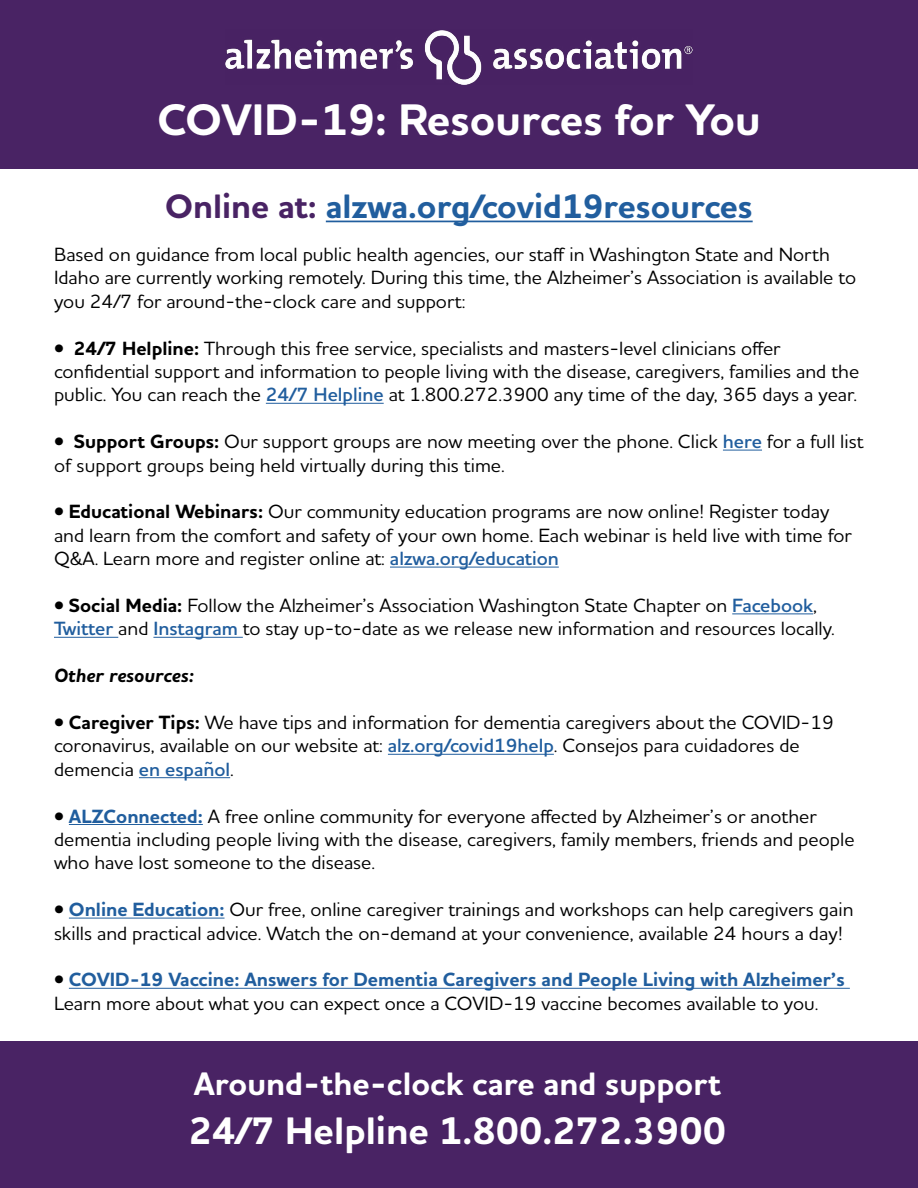
<style>
.page{position:relative;width:918px;height:1188px;background:#fff}
.page>*{position:absolute;margin:0;border:0;box-sizing:border-box;transform-origin:0 0}
.t1{font:700 45px "Houschka Alt Pro";color:#fff}
.t2{font:700 39px "Houschka Alt Pro";color:#fff}
.t3{font:700 34.5px "Houschka Alt Pro";color:#215e9e}
.t4{font:700 33px "Houschka Alt Pro";color:#fff}
.t5{font:500 19.5px/23.4px "Houschka Alt Pro";color:#000}
.t6{font:700 19.5px/23.4px "Houschka Alt Pro";color:#215e9e}
.t7{font:italic 700 19.5px "Houschka Alt Pro";color:#000}
.s1{color:#492364}
.s2{font-weight:700}
.s3{font-weight:600;color:#215e9e}
.s4{font-weight:700;color:#215e9e}
.s5{font-weight:500;color:#000}
</style>
<div class="page">
<div style="left:0;top:0;width:918px;height:168px;background:#492364"></div>
<hr style="left:266px;top:403px;width:118px;height:1px;background:#215e9e">
<hr style="left:723px;top:450px;width:39px;height:1px;background:#215e9e">
<hr style="left:390px;top:567px;width:169px;height:1px;background:#215e9e">
<hr style="left:732px;top:613px;width:81px;height:1px;background:#215e9e">
<hr style="left:54px;top:637px;width:64px;height:1px;background:#215e9e">
<hr style="left:153px;top:637px;width:90px;height:1px;background:#215e9e">
<hr style="left:388px;top:754px;width:166px;height:1px;background:#215e9e">
<hr style="left:139px;top:777px;width:91px;height:1px;background:#215e9e">
<hr style="left:69px;top:824px;width:134px;height:1px;background:#215e9e">
<hr style="left:69px;top:918px;width:156px;height:1px;background:#215e9e">
<hr style="left:69px;top:988px;width:781px;height:1px;background:#215e9e">
<hr style="left:326px;top:221px;width:427px;height:1px;background:#215e9e">
<div style="left:0;top:1041px;width:918px;height:147px;background:#492364"></div>
<img style="left:225px;top:30px;width:468px;height:54px">
<h1 class="t1" style="left:157px;top:91px;width:605px">COVID-19: Resources for You</h1>
<h3 class="t3" style="left:165px;top:184px;width:589px"><span class="s1">Online at:</span> alzwa.org/covid19resources</h3>
<p class="t5" style="left:54px;top:242px;width:804px">Based on guidance from local public health agencies, our staff in Washington State and North<br>Idaho are currently working remotely. During this time, the Alzheimer’s Association is available to you 24/7 for around-the-clock care and support:</p>
<p class="t5" style="left:54px;top:336px;width:807px">• <span class="s2">24/7 Helpline:</span> Through this free service, specialists and masters-level clinicians offer confidential support and information to people living with the disease, caregivers, families and the public. You can reach the <span class="s3">24/7 Helpline</span> at 1.800.272.3900 any time of the day, 365 days a year.</p>
<p class="t5" style="left:54px;top:429px;width:811px">• <span class="s2">Support Groups:</span> Our support groups are now meeting over the phone. Click <span class="s3">here</span> for a full list of support groups being held virtually during this time.</p>
<p class="t5" style="left:54px;top:499px;width:799px">• <span class="s2">Educational Webinars:</span> Our community education programs are now online! Register today and learn from the comfort and safety of your own home. Each webinar is held live with time for<br>Q&amp;A. Learn more and register online at: <span class="s3">alzwa.org/education</span></p>
<p class="t5" style="left:54px;top:593px;width:782px">• <span class="s2">Social Media:</span> Follow the Alzheimer’s Association Washington State Chapter on <span class="s3">Facebook</span>,<br><span class="s3">Twitter</span> and <span class="s3">Instagram</span> to stay up-to-date as we release new information and resources locally.</p>
<p class="t7" style="left:54px;top:663px;width:142px">Other resources:</p>
<p class="t5" style="left:54px;top:710px;width:781px">• <span class="s2">Caregiver Tips:</span> We have tips and information for dementia caregivers about the COVID-19 coronavirus, available on our website at: <span class="s3">alz.org/covid19help</span>. Consejos para cuidadores de demencia <span class="s3">en español</span>.</p>
<p class="t5" style="left:54px;top:804px;width:802px">• <span class="s4">ALZConnected:</span> A free online community for everyone affected by Alzheimer’s or another dementia including people living with the disease, caregivers, family members, friends and people who have lost someone to the disease.</p>
<p class="t5" style="left:54px;top:897px;width:801px">• <span class="s4">Online Education:</span> Our free, online caregiver trainings and workshops can help caregivers gain skills and practical advice. Watch the on-demand at your convenience, available 24 hours a day!</p>
<p class="t6" style="left:54px;top:968px;width:792px"><span class="s5">•</span> COVID-19 Vaccine: Answers for Dementia Caregivers and People Living with Alzheimer’s<br><span class="s5">Learn more about what you can expect once a COVID-19 vaccine becomes available to you.</span></p>
<h3 class="t4" style="left:194px;top:1063px;width:529px">Around-the-clock care and support</h3>
<h2 class="t2" style="left:189px;top:1106px;width:539px">24/7 Helpline 1.800.272.3900</h2>
</div>
